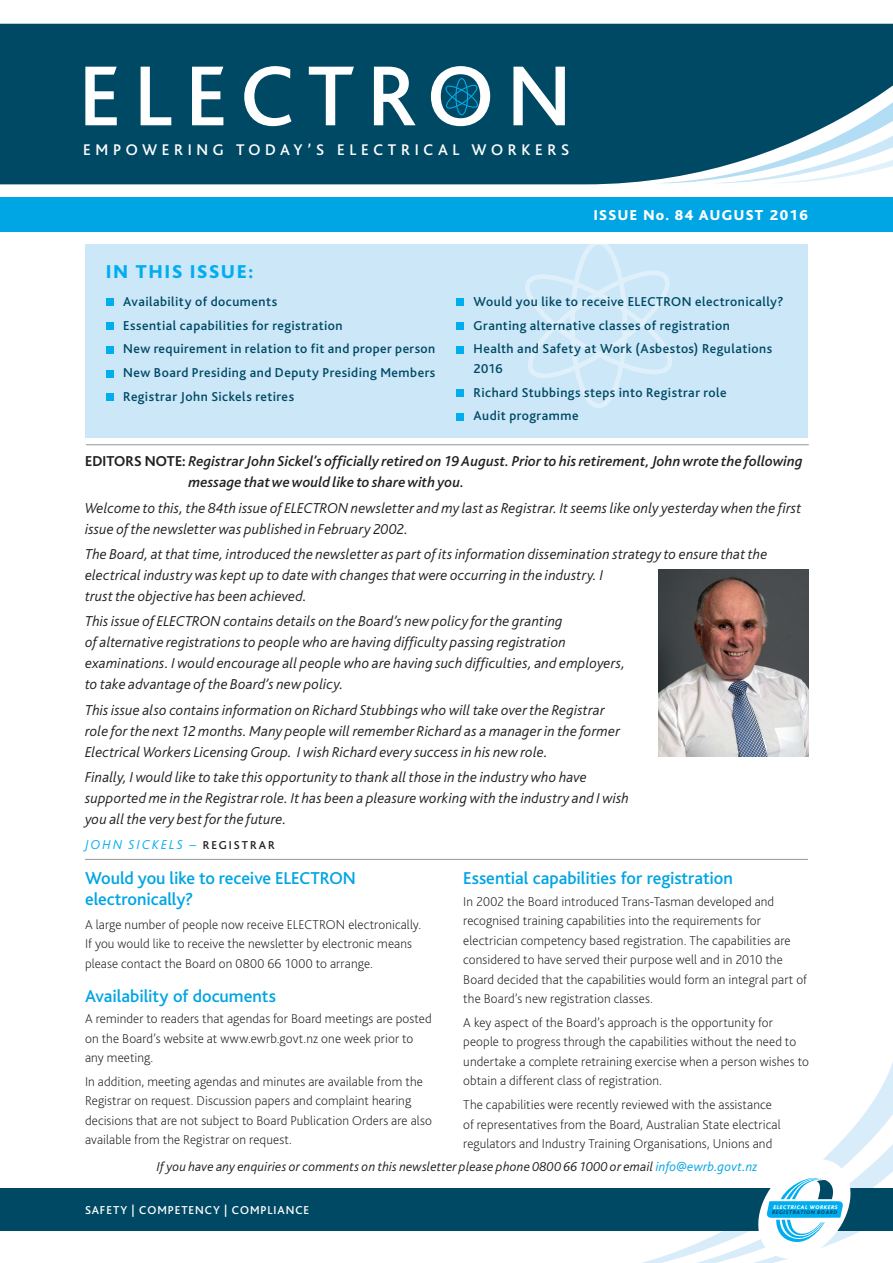
<style>
.page{position:relative;width:893px;height:1263px;background:#fff}
.page>*{position:absolute;margin:0;border:0;box-sizing:border-box;transform-origin:0 0}
.t1{font:500 88.95px "Bliss";letter-spacing:.15em;color:#fff}
.Body{font:800 19.5px "Bliss";letter-spacing:.105em;color:#00aeef}
.Sub_Head{font:500 18px "Bliss";letter-spacing:-.005em;color:#00a5e3}
.Body-2{font:500 18px/21px "Bliss";letter-spacing:-.005em;color:#00a5e3}
.t2{font:500 16.2px "Bliss";letter-spacing:.29em;color:#fff}
.Intro{font:italic 300 15px/21px "Bliss";letter-spacing:.01em;color:#231f20}
.Intro-2{font:italic 500 15px/21px "Bliss";letter-spacing:.005em;color:#231f20}
.t3{font:800 15px "Bliss";letter-spacing:.1em;color:#fff}
.Body-3{font:200 13.5px/19.5px "Bliss";letter-spacing:.005em;color:#231f20}
.In_this_issue{font:500 13.5px/19.5px "Bliss";letter-spacing:.03em;color:#004964}
.Body-4{font:italic 300 13.5px "Bliss";letter-spacing:.01em;color:#231f20}
.Body-5{font:italic 300 13.5px "Bliss";letter-spacing:.16em;color:#00aeef}
.t4{font:500 12px "Bliss";letter-spacing:.08em;color:#fff}
.t5{font:italic 800 5.55px "Bliss";letter-spacing:.09em;color:#fff}
.t6{font:italic 800 5.55px "Bliss";letter-spacing:.09em;color:#004964}
.s1{font-weight:700;font-style:normal}
.s2{font-weight:500;font-style:normal;font-size:12px;color:#231f20}
.s3{color:#00a5e3}
</style>
<div class="page">
<svg style="left:648px;top:1062px;width:245px;height:201px"></svg>
<div style="left:0;top:1188px;width:893px;height:43px;background:#004964"></div>
<svg style="left:753px;top:1152px;width:102px;height:111px"></svg>
<div style="left:0;top:198px;width:893px;height:34px;background:#00a5e3"></div>
<div style="left:0;top:24px;width:654px;height:160px;background:#004964"></div>
<svg style="left:654px;top:23px;width:239px;height:161px"></svg>
<div style="left:455px;top:78px;width:13px;height:37px;border:1px solid #00aeef;border-radius:50%"></div>
<svg style="left:443px;top:84px;width:37px;height:26px"></svg>
<div style="left:85px;top:244px;width:723px;height:194px;background:#cbe7f8"></div>
<svg style="left:525px;top:266px;width:147px;height:117px"></svg>
<hr style="left:86px;top:444px;width:723px;height:1px;background:#939598">
<div style="left:106px;top:299px;width:8px;height:7px;background:#00aeef"></div>
<div style="left:106px;top:322px;width:8px;height:8px;background:#00aeef"></div>
<div style="left:106px;top:346px;width:8px;height:7px;background:#00aeef"></div>
<div style="left:106px;top:370px;width:8px;height:7px;background:#00aeef"></div>
<div style="left:106px;top:394px;width:8px;height:7px;background:#00aeef"></div>
<div style="left:457px;top:299px;width:7px;height:7px;background:#00aeef"></div>
<div style="left:457px;top:322px;width:7px;height:8px;background:#00aeef"></div>
<div style="left:457px;top:346px;width:7px;height:7px;background:#00aeef"></div>
<div style="left:457px;top:389px;width:7px;height:8px;background:#00aeef"></div>
<div style="left:457px;top:413px;width:7px;height:7px;background:#00aeef"></div>
<img style="left:658px;top:569px;width:151px;height:187px">
<hr style="left:85px;top:859px;width:723px;height:1px;background:#939598">
<p class="t1" style="left:79px;top:50px;width:494px">ELECTRON</p>
<p class="t2" style="left:83px;top:141px;width:487px">EMPOWERING TODAY’S ELECTRICAL WORKERS</p>
<p class="t3" style="left:594px;top:208px;width:216px">ISSUE No. 84 AUGUST 2016</p>
<p class="Body" style="left:106px;top:262px;width:149px">IN THIS ISSUE:</p>
<p class="In_this_issue" style="left:123px;top:292px;width:155px">Availability of documents</p>
<p class="In_this_issue" style="left:123px;top:316px;width:221px">Essential capabilities for registration</p>
<p class="In_this_issue" style="left:123px;top:340px;width:313px">New requirement in relation to fit and proper person</p>
<p class="In_this_issue" style="left:123px;top:363px;width:313px">New Board Presiding and Deputy Presiding Members</p>
<p class="In_this_issue" style="left:123px;top:387px;width:172px">Registrar John Sickels retires</p>
<p class="In_this_issue" style="left:474px;top:292px;width:311px">Would you like to receive ELECTRON electronically?</p>
<p class="In_this_issue" style="left:474px;top:316px;width:258px">Granting alternative classes of registration</p>
<p class="In_this_issue" style="left:474px;top:340px;width:300px">Health and Safety at Work (Asbestos) Regulations<br>2016</p>
<p class="In_this_issue" style="left:474px;top:383px;width:254px">Richard Stubbings steps into Registrar role</p>
<p class="In_this_issue" style="left:474px;top:407px;width:106px">Audit programme</p>
<p class="Intro-2" style="left:188px;top:451px;width:616px;text-indent:-103px"><span class="s1">EDITORS NOTE:</span> Registrar John Sickel’s officially retired on 19 August. Prior to his retirement, John wrote the following message that we would like to share with you.</p>
<p class="Intro" style="left:85px;top:498px;width:718px">Welcome to this, the 84th issue of ELECTRON newsletter and my last as Registrar. It seems like only yesterday when the first issue of the newsletter was published in February 2002.</p>
<p class="Intro" style="left:85px;top:544px;width:684px">The Board, at that time, introduced the newsletter as part of its information dissemination strategy to ensure that the electrical industry was kept up to date with changes that were occurring in the industry. I<br>trust the objective has been achieved.</p>
<p class="Intro" style="left:85px;top:611px;width:542px">This issue of ELECTRON contains details on the Board’s new policy for the granting<br>of alternative registrations to people who are having difficulty passing registration examinations. I would encourage all people who are having such difficulties, and employers, to take advantage of the Board’s new policy.</p>
<p class="Intro" style="left:85px;top:699px;width:536px">This issue also contains information on Richard Stubbings who will take over the Registrar role for the next 12 months. Many people will remember Richard as a manager in the former<br>Electrical Workers Licensing Group. I wish Richard every success in his new role.</p>
<p class="Intro" style="left:85px;top:767px;width:545px">Finally, I would like to take this opportunity to thank all those in the industry who have supported me in the Registrar role. It has been a pleasure working with the industry and I wish you all the very best for the future.</p>
<p class="Body-5" style="left:85px;top:838px;width:191px">JOHN SICKELS – <span class="s2">REGISTRAR</span></p>
<p class="Body-2" style="left:85px;top:868px;width:272px">Would you like to receive ELECTRON electronically?</p>
<p class="Body-3" style="left:85px;top:915px;width:338px">A large number of people now receive ELECTRON electronically.<br>If you would like to receive the newsletter by electronic means please contact the Board on 0800 66 1000 to arrange.</p>
<p class="Sub_Head" style="left:85px;top:986px;width:193px">Availability of documents</p>
<p class="Body-3" style="left:85px;top:1009px;width:348px">A reminder to readers that agendas for Board meetings are posted on the Board’s website at www.ewrb.govt.nz one week prior to any meeting.</p>
<p class="Body-3" style="left:85px;top:1072px;width:348px">In addition, meeting agendas and minutes are available from the Registrar on request. Discussion papers and complaint hearing decisions that are not subject to Board Publication Orders are also available from the Registrar on request.</p>
<p class="Sub_Head" style="left:463px;top:869px;width:271px">Essential capabilities for registration</p>
<p class="Body-3" style="left:463px;top:892px;width:345px">In 2002 the Board introduced Trans-Tasman developed and recognised training capabilities into the requirements for electrician competency based registration. The capabilities are considered to have served their purpose well and in 2010 the Board decided that the capabilities would form an integral part of the Board’s new registration classes.</p>
<p class="Body-3" style="left:463px;top:1013px;width:347px">A key aspect of the Board’s approach is the opportunity for people to progress through the capabilities without the need to undertake a complete retraining exercise when a person wishes to obtain a different class of registration.</p>
<p class="Body-3" style="left:463px;top:1095px;width:319px">The capabilities were recently reviewed with the assistance of representatives from the Board, Australian State electrical regulators and Industry Training Organisations, Unions and</p>
<p class="Body-4" style="left:157px;top:1160px;width:602px">If you have any enquiries or comments on this newsletter please phone 0800 66 1000 or email <span class="s3">info@ewrb.govt.nz</span></p>
<p class="t4" style="left:85px;top:1204px;width:226px">SAFETY | COMPETENCY | COMPLIANCE</p>
<p class="t5" style="left:773px;top:1204px;width:66px">ELECTRICAL WORKERS</p>
<p class="t6" style="left:772px;top:1210px;width:67px">REGISTRATION BOARD</p>
</div>
